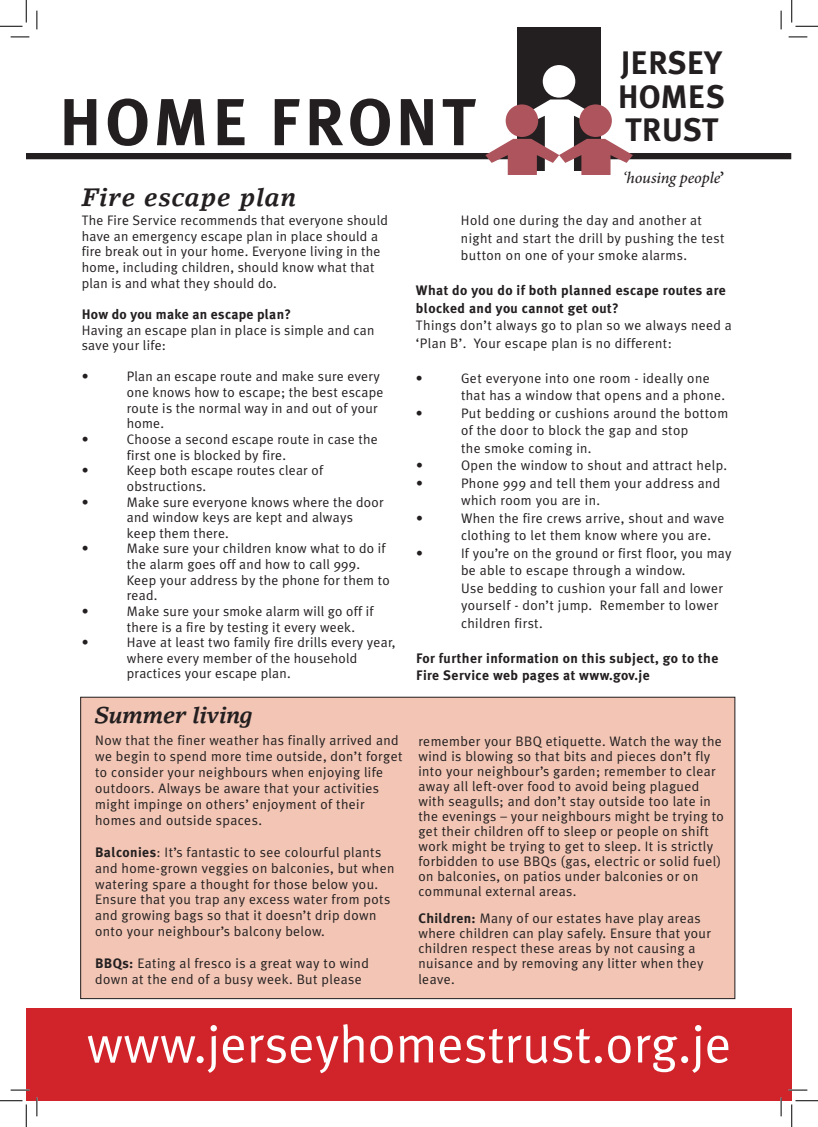
<style>
.page{position:relative;width:818px;height:1127px;background:#fff}
.page>*{position:absolute;margin:0;border:0;box-sizing:border-box;transform-origin:0 0}
.t1{font:66.25px "Meta Plus Bold Caps";letter-spacing:.05em;color:#231f20}
.t2{font:52.5px "Meta Plus Normal";color:#fff}
.t3{font:32.5px/33.8px "Meta Plus Bold Caps";color:#231f20;text-align:justify}
.t4{font:italic 700 25px "Lino Letter";letter-spacing:.03em;color:#231f20}
.t5{font:italic 700 22.5px "Lino Letter";letter-spacing:-.02em;color:#231f20}
.t6{font:italic 500 16.25px "Minion Pro";letter-spacing:-.01em;color:#231f20}
.t7{font:13.75px/15.6px "Meta Plus Normal";letter-spacing:.03em;color:#231f20}
.t8{font:700 13.75px/17.5px "Meta Plus";letter-spacing:.03em;color:#231f20}
.s1{font-weight:700;font-style:normal}
.s2{font-family:"Meta Plus";font-weight:700}
</style>
<div class="page">
<div style="left:26px;top:153px;width:765px;height:6px;background:#231f20"></div>
<div style="left:517px;top:27px;width:83px;height:144px;background:#231f20"></div>
<svg style="left:485px;top:99px;width:148px;height:76px"></svg>
<div style="left:579px;top:104px;width:33px;height:33px;background:#ad545d;border-radius:50%"></div>
<div style="left:543px;top:65px;width:32px;height:33px;background:#fff;border-radius:50%"></div>
<div style="left:81px;top:697px;width:654px;height:301px;background:#f2c5b4"></div>
<div style="left:26px;top:1008px;width:766px;height:92px;background:#d1232a"></div>
<svg style="left:11px;top:36px;width:18px;height:2px"></svg>
<svg style="left:788px;top:36px;width:19px;height:2px"></svg>
<svg style="left:11px;top:1089px;width:18px;height:1px"></svg>
<svg style="left:788px;top:1089px;width:19px;height:1px"></svg>
<svg style="left:36px;top:11px;width:2px;height:18px"></svg>
<svg style="left:36px;top:1097px;width:2px;height:18px"></svg>
<svg style="left:780px;top:11px;width:2px;height:18px"></svg>
<svg style="left:780px;top:1097px;width:2px;height:18px"></svg>
<svg style="left:0;top:0;width:27px;height:27px"></svg>
<svg style="left:0;top:1100px;width:27px;height:26px"></svg>
<svg style="left:791px;top:0;width:27px;height:27px"></svg>
<svg style="left:791px;top:1100px;width:27px;height:26px"></svg>
<h1 class="t1" style="left:59px;top:84px;width:419px">HOME FRONT</h1>
<h3 class="t4" style="left:82px;top:182px;width:216px">Fire escape plan</h3>
<h3 class="t3" style="left:618px;top:45px;width:109px">JERSEY HOMES TRUST</h3>
<p class="t6" style="left:623px;top:167px;width:103px">‘housing people<span class="s1">’</span></p>
<p class="t7" style="left:82px;top:212px;width:308px">The Fire Service recommends that everyone should have an emergency escape plan in place should a fire break out in your home. Everyone living in the home, including children, should know what that plan is and what they should do.</p>
<p class="t8" style="left:82px;top:305px;width:211px">How do you make an escape plan?</p>
<p class="t7" style="left:82px;top:322px;width:294px">Having an escape plan in place is simple and can save your life:</p>
<p class="t7" style="left:82px;top:368px;width:8px">•</p>
<p class="t7" style="left:127px;top:368px;width:258px">Plan an escape route and make sure every one knows how to escape; the best escape route is the normal way in and out of your home.</p>
<p class="t7" style="left:82px;top:431px;width:8px">•</p>
<p class="t7" style="left:127px;top:431px;width:252px">Choose a second escape route in case the first one is blocked by fire.</p>
<p class="t7" style="left:82px;top:462px;width:8px">•</p>
<p class="t7" style="left:127px;top:462px;width:198px">Keep both escape routes clear of obstructions.</p>
<p class="t7" style="left:82px;top:493px;width:8px">•</p>
<p class="t7" style="left:127px;top:493px;width:258px">Make sure everyone knows where the door and window keys are kept and always keep them there.</p>
<p class="t7" style="left:82px;top:540px;width:8px">•</p>
<p class="t7" style="left:127px;top:540px;width:264px">Make sure your children know what to do if the alarm goes off and how to call 999.<br>Keep your address by the phone for them to read.</p>
<p class="t7" style="left:82px;top:603px;width:8px">•</p>
<p class="t7" style="left:127px;top:603px;width:248px">Make sure your smoke alarm will go off if there is a fire by testing it every week.</p>
<p class="t7" style="left:82px;top:634px;width:8px">•</p>
<p class="t7" style="left:127px;top:634px;width:270px">Have at least two family fire drills every year, where every member of the household practices your escape plan.</p>
<h3 class="t5" style="left:95px;top:701px;width:159px">Summer living</h3>
<p class="t7" style="left:95px;top:732px;width:309px">Now that the finer weather has finally arrived and we begin to spend more time outside, don’t forget to consider your neighbours when enjoying life outdoors. Always be aware that your activities might impinge on others’ enjoyment of their homes and outside spaces.</p>
<p class="t7" style="left:95px;top:843px;width:301px"><span class="s2">Balconies</span>: It’s fantastic to see colourful plants and home-grown veggies on balconies, but when watering spare a thought for those below you.<br>Ensure that you trap any excess water from pots and growing bags so that it doesn’t drip down onto your neighbour’s balcony below.</p>
<p class="t7" style="left:95px;top:954px;width:275px"><span class="s2">BBQs:</span> Eating al fresco is a great way to wind down at the end of a busy week. But please</p>
<p class="t7" style="left:461px;top:211px;width:265px;line-height:17.5px">Hold one during the day and another at night and start the drill by pushing the test button on one of your smoke alarms.</p>
<p class="t8" style="left:416px;top:281px;width:311px">What do you do if both planned escape routes are blocked and you cannot get out?</p>
<p class="t7" style="left:416px;top:316px;width:317px;line-height:17.5px">Things don’t always go to plan so we always need a ‘Plan B’. Your escape plan is no different:</p>
<p class="t7" style="left:416px;top:370px;width:8px">•</p>
<p class="t7" style="left:461px;top:369px;width:266px;line-height:17.5px">Get everyone into one room - ideally one that has a window that opens and a phone.</p>
<p class="t7" style="left:416px;top:405px;width:8px">•</p>
<p class="t7" style="left:461px;top:404px;width:269px;line-height:17.5px">Put bedding or cushions around the bottom of the door to block the gap and stop<br>the smoke coming in.</p>
<p class="t7" style="left:416px;top:457px;width:8px">•</p>
<p class="t7" style="left:461px;top:457px;width:267px">Open the window to shout and attract help.</p>
<p class="t7" style="left:416px;top:475px;width:8px">•</p>
<p class="t7" style="left:461px;top:474px;width:261px;line-height:17.5px">Phone 999 and tell them your address and which room you are in.</p>
<p class="t7" style="left:416px;top:510px;width:8px">•</p>
<p class="t7" style="left:461px;top:509px;width:265px;line-height:17.5px">When the fire crews arrive, shout and wave clothing to let them know where you are.</p>
<p class="t7" style="left:416px;top:545px;width:8px">•</p>
<p class="t7" style="left:461px;top:544px;width:272px;line-height:17.5px">If you’re on the ground or first floor, you may be able to escape through a window.<br>Use bedding to cushion your fall and lower yourself - don’t jump. Remember to lower children first.</p>
<p class="t8" style="left:416px;top:649px;width:304px">For further information on this subject, go to the<br>Fire Service web pages at www.gov.je</p>
<p class="t7" style="left:418px;top:733px;width:307px;line-height:15px">remember your BBQ etiquette. Watch the way the wind is blowing so that bits and pieces don’t fly into your neighbour’s garden; remember to clear away all left-over food to avoid being plagued with seagulls; and don’t stay outside too late in the evenings – your neighbours might be trying to get their children off to sleep or people on shift work might be trying to get to sleep. It is strictly forbidden to use BBQs (gas, electric or solid fuel) on balconies, on patios under balconies or on communal external areas.</p>
<p class="t7" style="left:418px;top:910px;width:294px;line-height:15.2px"><span class="s2">Children:</span> Many of our estates have play areas where children can play safely. Ensure that your children respect these areas by not causing a nuisance and by removing any litter when they leave.</p>
<h2 class="t2" style="left:87px;top:1013px;width:646px">www.jerseyhomestrust.org.je</h2>
</div>
